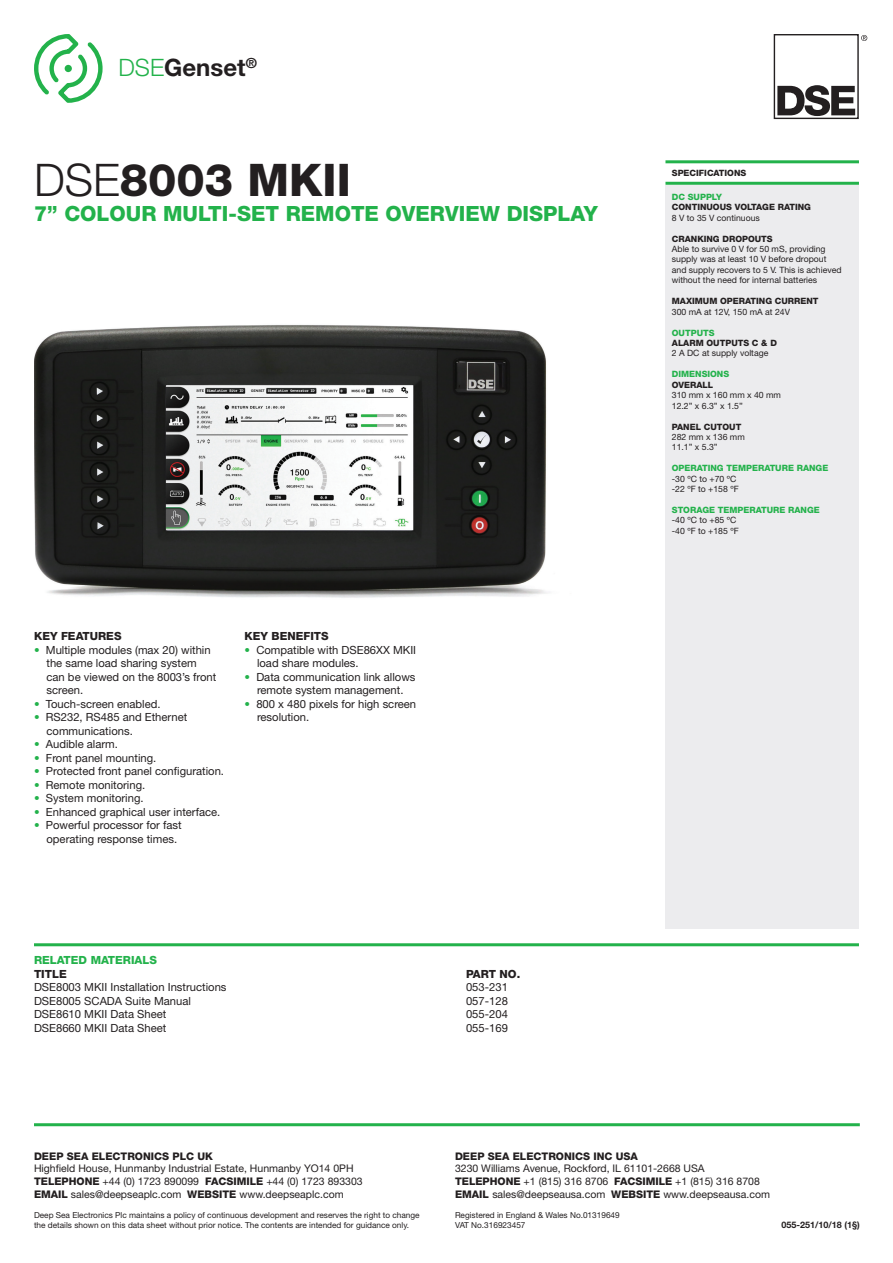
<style>
.page{position:relative;width:893px;height:1263px;background:#fff}
.page>*{position:absolute;margin:0;border:0;box-sizing:border-box;transform-origin:0 0}
.t1{font:800 45px "Helvetica Neue";color:#231f20}
.t2{font:700 24px "Helvetica Neue";color:#231f20}
.t3{font:800 21px "Helvetica Neue";color:#23b24b}
.t4{font:11.25px/13.5px "Helvetica Neue";color:#231f20}
.t5{font:800 11.25px "Helvetica Neue";color:#231f20}
.t6{font:800 11.25px "Helvetica Neue";color:#23b24b}
.t7{font:10.5px "Helvetica Neue";color:#231f20}
.t8{font:800 10.5px "Helvetica Neue";color:#231f20}
.t9{font:700 9px "Helvetica Neue";color:#231f20}
.t10{font:8.7px/10.5px "Helvetica Neue";color:#231f20}
.t11{font:800 8.7px "Helvetica Neue";color:#231f20}
.t12{font:800 8.7px "Helvetica Neue";color:#23b24b}
.t13{font:8.25px/9.9px "Helvetica Neue";color:#231f20}
.s1{font-weight:300;color:#23b24b}
.s2{font-weight:300}
.s3{color:#23b24b}
.s4{font-weight:800}
</style>
<div class="page">
<div style="left:665px;top:185px;width:194px;height:744px;background:#ececee"></div>
<hr style="left:665px;top:160px;width:194px;height:3px;background:#23b24b">
<hr style="left:665px;top:182px;width:194px;height:3px;background:#23b24b">
<hr style="left:34px;top:943px;width:825px;height:3px;background:#23b24b">
<hr style="left:34px;top:1123px;width:826px;height:3px;background:#23b24b">
<svg style="left:774px;top:34px;width:93px;height:85px"></svg>
<svg style="left:34px;top:34px;width:69px;height:69px"></svg>
<div style="left:65px;top:65px;width:7px;height:7px;background:#23b24b;border-radius:50%"></div>
<img style="left:34px;top:325px;width:514px;height:273px">
<p class="t2" style="left:119px;top:53px;width:140px"><span class="s1">DSE</span>Genset<sup>®</sup></p>
<p class="t1" style="left:34px;top:153px;width:318px"><span class="s2">DSE</span>8003 MKII</p>
<p class="t3" style="left:34px;top:201px;width:565px">7” COLOUR MULTI-SET REMOTE OVERVIEW DISPLAY</p>
<p class="t5" style="left:34px;top:630px;width:89px">KEY FEATURES</p>
<p class="t4" style="left:34px;top:643px;width:178px;text-align:center"><span class="s3">•</span> Multiple modules (max 20) within the same load sharing system</p>
<p class="t4" style="left:47px;top:670px;width:171px">can be viewed on the 8003’s front screen.</p>
<p class="t4" style="left:34px;top:697px;width:128px"><span class="s3">•</span> Touch-screen enabled.</p>
<p class="t4" style="left:34px;top:710px;width:155px"><span class="s3">•</span> RS232, RS485 and Ethernet</p>
<p class="t4" style="left:47px;top:724px;width:88px">communications.</p>
<p class="t4" style="left:34px;top:737px;width:85px"><span class="s3">•</span> Audible alarm.</p>
<p class="t4" style="left:34px;top:751px;width:124px"><span class="s3">•</span> Front panel mounting.</p>
<p class="t4" style="left:34px;top:764px;width:192px"><span class="s3">•</span> Protected front panel configuration.</p>
<p class="t4" style="left:34px;top:778px;width:113px"><span class="s3">•</span> Remote monitoring.</p>
<p class="t4" style="left:34px;top:791px;width:111px"><span class="s3">•</span> System monitoring.</p>
<p class="t4" style="left:34px;top:805px;width:188px"><span class="s3">•</span> Enhanced graphical user interface.</p>
<p class="t4" style="left:47px;top:818px;width:137px;text-indent:-13px"><span class="s3">•</span> Powerful processor for fast operating response times.</p>
<p class="t5" style="left:244px;top:630px;width:86px">KEY BENEFITS</p>
<p class="t4" style="left:257px;top:643px;width:161px;text-indent:-13px"><span class="s3">•</span> Compatible with DSE86XX MKII load share modules.</p>
<p class="t4" style="left:244px;top:670px;width:173px"><span class="s3">•</span> Data communication link allows</p>
<p class="t4" style="left:257px;top:683px;width:148px">remote system management.</p>
<p class="t4" style="left:257px;top:697px;width:161px;text-indent:-13px"><span class="s3">•</span> 800 x 480 pixels for high screen resolution.</p>
<p class="t6" style="left:34px;top:953px;width:124px">RELATED MATERIALS</p>
<p class="t5" style="left:34px;top:967px;width:34px">TITLE</p>
<p class="t5" style="left:466px;top:967px;width:56px">PART NO.</p>
<p class="t4" style="left:34px;top:980px;width:194px">DSE8003 MKII Installation Instructions</p>
<p class="t4" style="left:466px;top:980px;width:43px">053-231</p>
<p class="t4" style="left:34px;top:993px;width:158px">DSE8005 SCADA Suite Manual</p>
<p class="t4" style="left:466px;top:993px;width:43px">057-128</p>
<p class="t4" style="left:34px;top:1007px;width:134px">DSE8610 MKII Data Sheet</p>
<p class="t4" style="left:466px;top:1007px;width:43px">055-204</p>
<p class="t4" style="left:34px;top:1020px;width:134px">DSE8660 MKII Data Sheet</p>
<p class="t4" style="left:466px;top:1020px;width:43px">055-169</p>
<p class="t11" style="left:672px;top:168px;width:76px">SPECIFICATIONS</p>
<p class="t12" style="left:672px;top:191px;width:52px">DC SUPPLY</p>
<p class="t11" style="left:672px;top:202px;width:141px">CONTINUOUS VOLTAGE RATING</p>
<p class="t10" style="left:672px;top:212px;width:90px">8 V to 35 V continuous</p>
<p class="t11" style="left:672px;top:233px;width:102px">CRANKING DROPOUTS</p>
<p class="t10" style="left:672px;top:243px;width:171px">Able to survive 0 V for 50 mS, providing supply was at least 10 V before dropout and supply recovers to 5 V. This is achieved without the need for internal batteries</p>
<p class="t11" style="left:672px;top:296px;width:148px">MAXIMUM OPERATING CURRENT</p>
<p class="t10" style="left:672px;top:306px;width:120px">300 mA at 12V, 150 mA at 24V</p>
<p class="t12" style="left:672px;top:327px;width:44px">OUTPUTS</p>
<p class="t11" style="left:672px;top:338px;width:107px">ALARM OUTPUTS C &amp; D</p>
<p class="t10" style="left:672px;top:348px;width:98px">2 A DC at supply voltage</p>
<p class="t12" style="left:672px;top:369px;width:59px">DIMENSIONS</p>
<p class="t11" style="left:672px;top:379px;width:43px">OVERALL</p>
<p class="t10" style="left:672px;top:390px;width:111px">310 mm x 160 mm x 40 mm</p>
<p class="t10" style="left:672px;top:400px;width:72px">12.2” x 6.3” x 1.5”</p>
<p class="t11" style="left:672px;top:421px;width:71px">PANEL CUTOUT</p>
<p class="t10" style="left:672px;top:431px;width:74px">282 mm x 136 mm</p>
<p class="t10" style="left:672px;top:442px;width:47px">11.1” x 5.3”</p>
<p class="t12" style="left:672px;top:463px;width:158px">OPERATING TEMPERATURE RANGE</p>
<p class="t10" style="left:672px;top:473px;width:66px">-30 ºC to +70 ºC</p>
<p class="t10" style="left:672px;top:484px;width:68px">-22 ºF to +158 ºF</p>
<p class="t12" style="left:672px;top:505px;width:149px">STORAGE TEMPERATURE RANGE</p>
<p class="t10" style="left:672px;top:515px;width:66px">-40 ºC to +85 ºC</p>
<p class="t10" style="left:672px;top:525px;width:68px">-40 ºF to +185 ºF</p>
<p class="t8" style="left:34px;top:1150px;width:180px">DEEP SEA ELECTRONICS PLC UK</p>
<p class="t7" style="left:34px;top:1162px;width:321px">Highfield House, Hunmanby Industrial Estate, Hunmanby YO14 0PH</p>
<p class="t7" style="left:34px;top:1175px;width:330px"><span class="s4">TELEPHONE</span> +44 (0) 1723 890099 <span class="s4">FACSIMILE</span> +44 (0) 1723 893303</p>
<p class="t7" style="left:34px;top:1188px;width:311px"><span class="s4">EMAIL</span> sales@deepseaplc.com <span class="s4">WEBSITE</span> www.deepseaplc.com</p>
<p class="t8" style="left:455px;top:1150px;width:184px">DEEP SEA ELECTRONICS INC USA</p>
<p class="t7" style="left:455px;top:1162px;width:251px">3230 Williams Avenue, Rockford, IL 61101-2668 USA</p>
<p class="t7" style="left:455px;top:1175px;width:306px"><span class="s4">TELEPHONE</span> +1 (815) 316 8706 <span class="s4">FACSIMILE</span> +1 (815) 316 8708</p>
<p class="t7" style="left:455px;top:1188px;width:317px"><span class="s4">EMAIL</span> sales@deepseausa.com <span class="s4">WEBSITE</span> www.deepseausa.com</p>
<p class="t13" style="left:34px;top:1210px;width:387px">Deep Sea Electronics Plc maintains a policy of continuous development and reserves the right to change the details shown on this data sheet without prior notice. The contents are intended for guidance only.</p>
<p class="t13" style="left:455px;top:1210px;width:166px">Registered in England &amp; Wales No.01319649</p>
<p class="t13" style="left:455px;top:1220px;width:72px">VAT No.316923457</p>
<p class="t9" style="left:782px;top:1219px;width:80px">055-251/10/18 (1§)</p>
</div>
